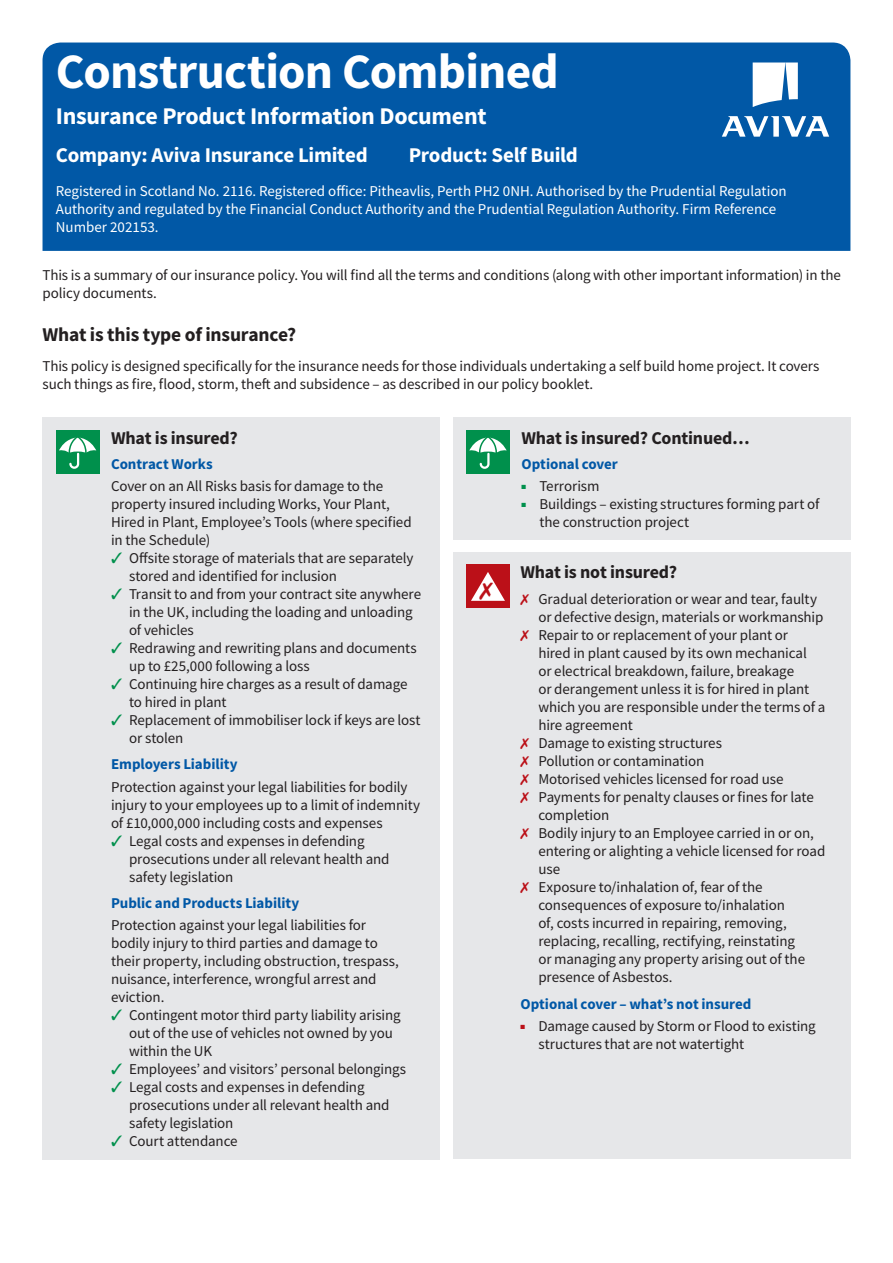
<style>
.page{position:relative;width:893px;height:1263px;background:#fff}
.page>*{position:absolute;margin:0;border:0;box-sizing:border-box;transform-origin:0 0}
.t1{font:700 49.5px "Source Sans Pro";letter-spacing:-.015em;color:#fff}
.t2{font:700 24px "Source Sans Pro";letter-spacing:-.01em;color:#fff}
.t3{font:700 21px "Source Sans Pro";letter-spacing:-.01em;color:#fff}
.t4{font:700 19.5px "Source Sans Pro";letter-spacing:-.01em;color:#231f20}
.t5{font:700 18px "Source Sans Pro";letter-spacing:-.01em;color:#231f20}
.t6{font:15px/18px "Source Sans Pro";letter-spacing:-.01em;color:#231f20}
.t7{font:15px/18px "Source Sans Pro";color:#fff}
.t8{font:700 15px "Source Sans Pro";letter-spacing:-.005em;color:#0158a6}
.s1{color:#00904c}
.s2{color:#bb1018}
</style>
<div class="page">
<div style="left:43px;top:417px;width:397px;height:742px;background:#e6e7e9"></div>
<div style="left:43px;top:43px;width:807px;height:208px;background:#0158a6"></div>
<div style="left:56px;top:431px;width:43px;height:43px;background:#00904c"></div>
<svg style="left:59px;top:437px;width:37px;height:32px"></svg>
<div style="left:453px;top:552px;width:397px;height:607px;background:#e6e7e9"></div>
<div style="left:466px;top:565px;width:44px;height:43px;background:#bb1018"></div>
<svg style="left:753px;top:63px;width:45px;height:44px"></svg>
<svg style="left:722px;top:116px;width:107px;height:21px"></svg>
<div style="left:453px;top:417px;width:397px;height:123px;background:#e6e7e9"></div>
<div style="left:466px;top:431px;width:44px;height:43px;background:#00904c"></div>
<svg style="left:469px;top:437px;width:38px;height:32px"></svg>
<svg style="left:471px;top:572px;width:34px;height:29px"></svg>
<h1 class="t1" style="left:56px;top:38px;width:505px">Construction Combined</h1>
<h2 class="t2" style="left:56px;top:100px;width:432px">Insurance Product Information Document</h2>
<h3 class="t3" style="left:56px;top:141px;width:313px">Company: Aviva Insurance Limited</h3>
<h3 class="t3" style="left:409px;top:141px;width:171px">Product: Self Build</h3>
<p class="t7" style="left:56px;top:182px;width:732px">Registered in Scotland No. 2116. Registered office: Pitheavlis, Perth PH2 0NH. Authorised by the Prudential Regulation<br>Authority and regulated by the Financial Conduct Authority and the Prudential Regulation Authority. Firm Reference<br>Number 202153.</p>
<p class="t6" style="left:43px;top:266px;width:800px">This is a summary of our insurance policy. You will find all the terms and conditions (along with other important information) in the policy documents.</p>
<h3 class="t4" style="left:43px;top:321px;width:255px">What is this type of insurance?</h3>
<p class="t6" style="left:43px;top:357px;width:778px">This policy is designed specifically for the insurance needs for those individuals undertaking a self build home project. It covers such things as fire, flood, storm, theft and subsidence – as described in our policy booklet.</p>
<p class="t5" style="left:111px;top:426px;width:128px">What is insured?</p>
<p class="t8" style="left:111px;top:453px;width:103px">Contract Works</p>
<p class="t6" style="left:111px;top:477px;width:302px">Cover on an All Risks basis for damage to the property insured including Works, Your Plant, Hired in Plant, Employee’s Tools (where specified in the Schedule)</p>
<p class="t6" style="left:129px;top:549px;width:286px;text-indent:-18px"><span class="s1">✓</span> Offsite storage of materials that are separately stored and identified for inclusion</p>
<p class="t6" style="left:129px;top:585px;width:294px;text-indent:-18px"><span class="s1">✓</span> Transit to and from your contract site anywhere in the UK, including the loading and unloading of vehicles</p>
<p class="t6" style="left:129px;top:639px;width:289px;text-indent:-18px"><span class="s1">✓</span> Redrawing and rewriting plans and documents up to £25,000 following a loss</p>
<p class="t6" style="left:129px;top:675px;width:280px;text-indent:-18px"><span class="s1">✓</span> Continuing hire charges as a result of damage to hired in plant</p>
<p class="t6" style="left:129px;top:711px;width:293px;text-indent:-18px"><span class="s1">✓</span> Replacement of immobiliser lock if keys are lost or stolen</p>
<p class="t8" style="left:111px;top:754px;width:128px">Employers Liability</p>
<p class="t6" style="left:111px;top:778px;width:311px">Protection against your legal liabilities for bodily injury to your employees up to a limit of indemnity of £10,000,000 including costs and expenses</p>
<p class="t6" style="left:129px;top:832px;width:262px;text-indent:-18px"><span class="s1">✓</span> Legal costs and expenses in defending prosecutions under all relevant health and safety legislation</p>
<p class="t8" style="left:111px;top:893px;width:190px">Public and Products Liability</p>
<p class="t6" style="left:111px;top:916px;width:289px">Protection against your legal liabilities for bodily injury to third parties and damage to their property, including obstruction, trespass, nuisance, interference, wrongful arrest and eviction.</p>
<p class="t6" style="left:129px;top:1006px;width:273px;text-indent:-18px"><span class="s1">✓</span> Contingent motor third party liability arising out of the use of vehicles not owned by you within the UK</p>
<p class="t6" style="left:111px;top:1060px;width:296px"><span class="s1">✓</span> Employees’ and visitors’ personal belongings</p>
<p class="t6" style="left:129px;top:1078px;width:262px;text-indent:-18px"><span class="s1">✓</span> Legal costs and expenses in defending prosecutions under all relevant health and safety legislation</p>
<p class="t6" style="left:111px;top:1132px;width:128px"><span class="s1">✓</span> Court attendance</p>
<p class="t5" style="left:521px;top:426px;width:230px">What is insured? Continued…</p>
<p class="t8" style="left:521px;top:454px;width:98px">Optional cover</p>
<p class="t6" style="left:521px;top:477px;width:80px"><span class="s1">■</span> Terrorism</p>
<p class="t6" style="left:539px;top:495px;width:282px;text-indent:-18px"><span class="s1">■</span> Buildings – existing structures forming part of the construction project</p>
<p class="t5" style="left:520px;top:560px;width:158px">What is not insured?</p>
<p class="t6" style="left:538px;top:590px;width:289px">Gradual deterioration or wear and tear, faulty or defective design, materials or workmanship Repair to or replacement of your plant or<br>hired in plant caused by its own mechanical<br>or electrical breakdown, failure, breakage<br>or derangement unless it is for hired in plant which you are responsible under the terms of a hire agreement<br>Damage to existing structures<br>Pollution or contamination<br>Motorised vehicles licensed for road use Payments for penalty clauses or fines for late completion<br>Bodily injury to an Employee carried in or on, entering or alighting a vehicle licensed for road use<br>Exposure to/inhalation of, fear of the consequences of exposure to/inhalation<br>of, costs incurred in repairing, removing, replacing, recalling, rectifying, reinstating<br>or managing any property arising out of the presence of Asbestos.</p>
<p class="t8" style="left:520px;top:993px;width:233px">Optional cover – what’s not insured</p>
<p class="t6" style="left:538px;top:1017px;width:279px;text-indent:-18px"><span class="s2">■</span> Damage caused by Storm or Flood to existing structures that are not watertight</p>
</div>
